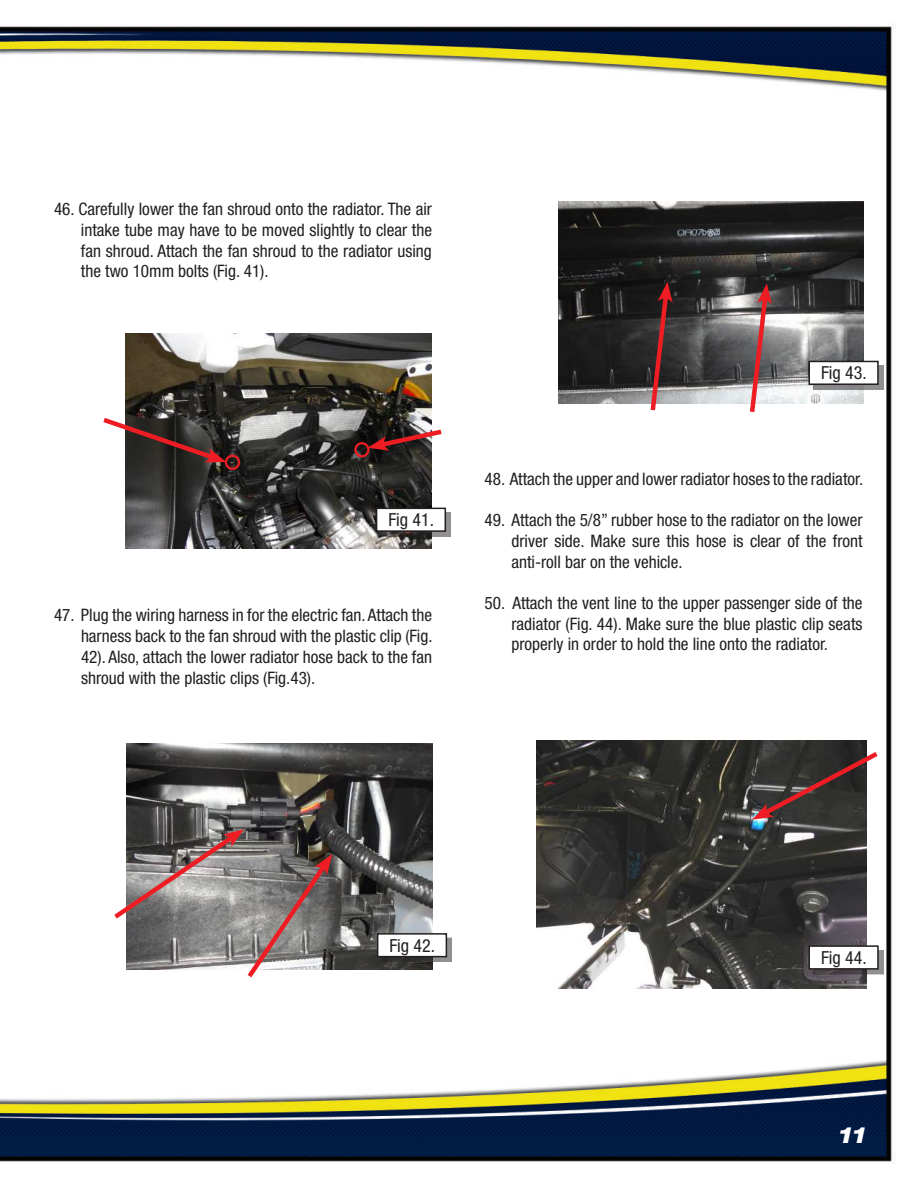
<style>
.page{position:relative;width:918px;height:1188px;background:#fff}
.page>*{position:absolute;margin:0;border:0;box-sizing:border-box;transform-origin:0 0}
.t1{font:italic 800 expanded 22.5px "Helvetica Neue LT Std";color:#fff}
.t2{font:condensed 18px "Helvetica Neue LT Std";color:#231f20}
.t3{font:condensed 17.25px/20.7px "Helvetica Neue LT Std";color:#231f20;text-align:justify}
</style>
<div class="page">
<img style="left:0;top:26px;width:896px;height:1136px">
<img style="left:536px;top:741px;width:331px;height:248px">
<div style="left:813px;top:950px;width:71px;height:24px;background:#231f20;opacity:.5"></div>
<div style="left:809px;top:946px;width:69px;height:23px;background:#fff"></div>
<div style="left:808px;top:945px;width:71px;height:25px;border:2px solid #231f20"></div>
<svg style="left:752px;top:748px;width:131px;height:72px;background:#5a4c49"></svg>
<img style="left:558px;top:201px;width:306px;height:202px">
<div style="left:813px;top:365px;width:71px;height:25px;background:#8b8a8c"></div>
<div style="left:809px;top:361px;width:69px;height:23px;background:#fff"></div>
<div style="left:808px;top:361px;width:71px;height:24px;border:2px solid #231f20"></div>
<svg style="left:648px;top:282px;width:25px;height:133px;background:#6b4445"></svg>
<svg style="left:747px;top:283px;width:25px;height:134px;background:#a47e80"></svg>
<img style="left:126px;top:744px;width:306px;height:225px">
<svg style="left:109px;top:829px;width:223px;height:153px"></svg>
<div style="left:382px;top:938px;width:70px;height:24px;background:#231f20;opacity:.5"></div>
<div style="left:378px;top:934px;width:68px;height:23px;background:#fff"></div>
<div style="left:377px;top:933px;width:70px;height:24px;border:2px solid #231f20"></div>
<img style="left:125px;top:334px;width:306px;height:214px">
<div style="left:225px;top:455px;width:15px;height:15px;border:2px solid #ee1d23;border-radius:50%"></div>
<div style="left:354px;top:442px;width:16px;height:15px;border:2px solid #ee1d23;border-radius:50%"></div>
<svg style="left:98px;top:414px;width:128px;height:50px"></svg>
<svg style="left:368px;top:426px;width:78px;height:25px"></svg>
<div style="left:381px;top:512px;width:70px;height:25px;background:#231f20;opacity:.5"></div>
<div style="left:377px;top:508px;width:68px;height:23px;background:#fff"></div>
<div style="left:376px;top:508px;width:70px;height:24px;border:2px solid #231f20"></div>
<p class="t3" style="left:81px;top:199px;width:353px;text-indent:-27px">46. Carefully lower the fan shroud onto the radiator. The air intake tube may have to be moved slightly to clear the fan shroud. Attach the fan shroud to the radiator using the two 10mm bolts (Fig. 41).</p>
<p class="t2" style="left:388px;top:509px;width:47px">Fig 41.</p>
<p class="t3" style="left:81px;top:605px;width:353px;text-indent:-27px">47. Plug the wiring harness in for the electric fan. Attach the harness back to the fan shroud with the plastic clip (Fig.<br>42). Also, attach the lower radiator hose back to the fan shroud with the plastic clips (Fig.43).</p>
<p class="t2" style="left:821px;top:362px;width:47px">Fig 43.</p>
<p class="t3" style="left:484px;top:468px;width:380px">48. Attach the upper and lower radiator hoses to the radiator.</p>
<p class="t3" style="left:511px;top:510px;width:353px;text-indent:-27px">49. Attach the 5/8” rubber hose to the radiator on the lower driver side. Make sure this hose is clear of the front anti-roll bar on the vehicle.</p>
<p class="t3" style="left:512px;top:593px;width:353px;text-indent:-27px">50. Attach the vent line to the upper passenger side of the radiator (Fig. 44). Make sure the blue plastic clip seats properly in order to hold the line onto the radiator.</p>
<p class="t2" style="left:390px;top:935px;width:47px">Fig 42.</p>
<p class="t2" style="left:821px;top:947px;width:47px">Fig 44.</p>
<h1 class="t1" style="left:837px;top:1120px;width:29px">11</h1>
</div>
